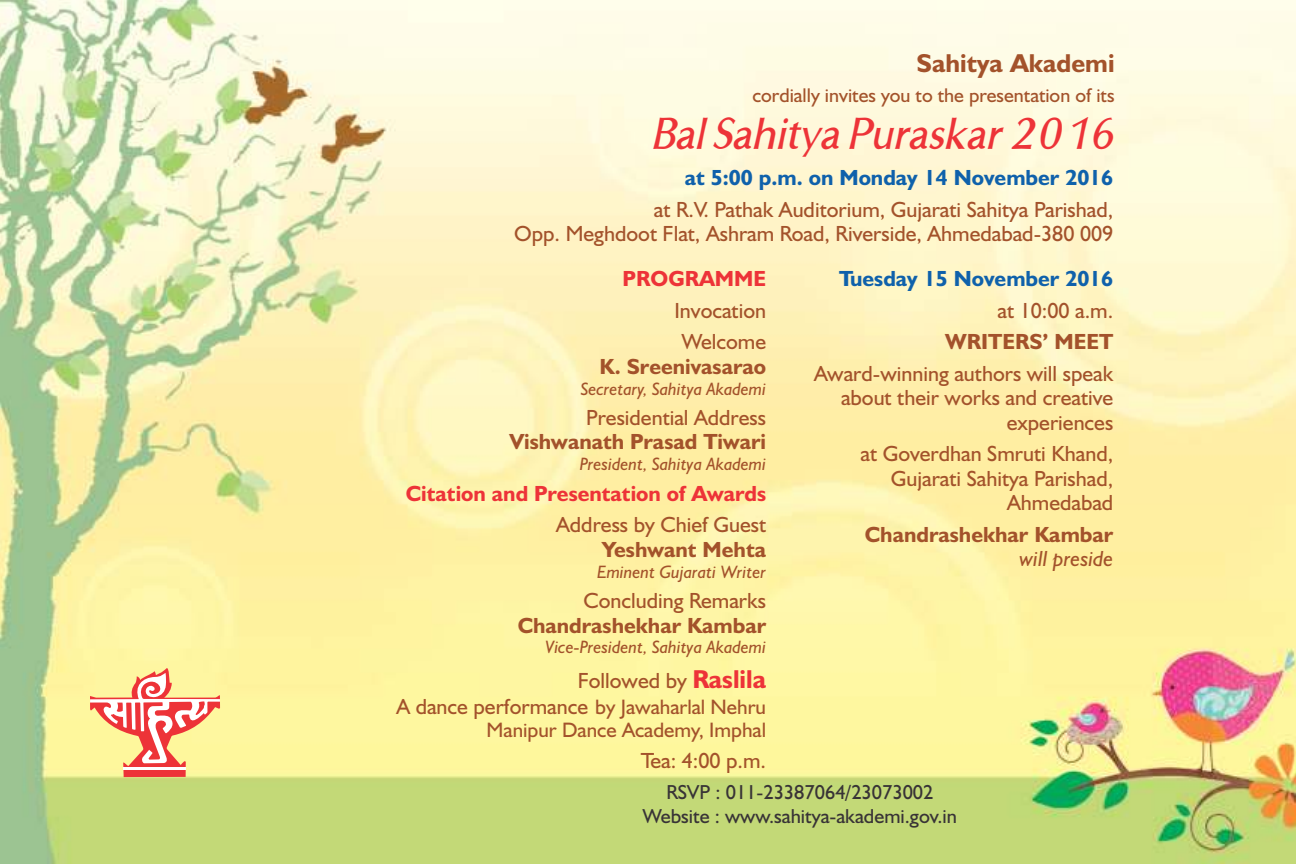
<style>
.page{position:relative;width:1296px;height:864px;background:#fff}
.page>*{position:absolute;margin:0;border:0;box-sizing:border-box;transform-origin:0 0}
.t1{font:italic 40px "SHREE025";color:#ed3338}
.t2{font:700 26px "Humanist 521 BT";color:#a3522b}
.t3{font:700 26px "Humanist 521 BT";color:#ed3338}
.t4{font:22px/24.4px "Humanist 521 BT";color:#a3522b;text-align:right}
.t5{font:700 22px "Humanist 521 BT";color:#a3522b}
.t6{font:700 22px "Humanist 521 BT";color:#0f61ab}
.t7{font:700 22px "Humanist 521 BT";color:#ed3338}
.t8{font:italic 22px "Humanist 521 BT";color:#a3522b}
.t9{font:21px "Humanist 521 BT";color:#a3522b}
.t10{font:20.4px/24.2px "Humanist 521 BT";color:#383336;text-align:center}
.t11{font:20px "Humanist 521 BT";color:#a3522b}
.t12{font:italic 18px "Humanist 521 BT";color:#a3522b}
.s1{font-size:21px}
</style>
<div class="page">
<img style="left:0;top:0;width:1296px;height:864px">
<svg style="left:90px;top:668px;width:130px;height:109px;background:#f9c191"></svg>
<hr style="left:123px;top:767px;width:63px;height:3px;background:#fff">
<p class="t2" style="left:917px;top:52px;width:199px">Sahitya Akademi</p>
<p class="t11" style="left:752px;top:87px;width:364px">cordially invites you to the presentation of its</p>
<h1 class="t1" style="left:651px;top:117px;width:465px">Bal Sahitya Puraskar 2016</h1>
<p class="t6" style="left:685px;top:169px;width:430px">at 5:00 p.m. on Monday 14 November 2016</p>
<p class="t4" style="left:514px;top:199px;width:601px;line-height:23.6px">at R.V. Pathak Auditorium, Gujarati Sahitya Parishad,<br>Opp. Meghdoot Flat, Ashram Road, Riverside, Ahmedabad-380 009</p>
<p class="t7" style="left:623px;top:270px;width:145px">PROGRAMME</p>
<p class="t4" style="left:674px;top:296px;width:93px;line-height:31.4px;text-align:center">Invocation<br>Welcome</p>
<p class="t5" style="left:600px;top:357px;width:168px">K. Sreenivasarao</p>
<p class="t12" style="left:581px;top:381px;width:187px">Secretary, Sahitya Akademi</p>
<p class="t4" style="left:586px;top:407px;width:181px">Presidential Address</p>
<p class="t5" style="left:509px;top:433px;width:258px">Vishwanath Prasad Tiwari</p>
<p class="t12" style="left:580px;top:457px;width:188px">President, Sahitya Akademi</p>
<p class="t7" style="left:406px;top:484px;width:362px">Citation and Presentation of Awards</p>
<p class="t4" style="left:556px;top:514px;width:211px">Address by Chief Guest</p>
<p class="t5" style="left:602px;top:540px;width:166px">Yeshwant Mehta</p>
<p class="t12" style="left:597px;top:564px;width:170px">Eminent Gujarati Writer</p>
<p class="t4" style="left:584px;top:590px;width:184px">Concluding Remarks</p>
<p class="t5" style="left:518px;top:616px;width:250px">Chandrashekhar Kambar</p>
<p class="t12" style="left:545px;top:640px;width:223px">Vice-President, Sahitya Akademi</p>
<p class="t4" style="left:396px;top:670px;width:371px;line-height:25.2px;text-align:left;text-indent:181px">Followed by<br>A dance performance <span class="s1">by Jawaharlal Nehru</span></p>
<p class="t9" style="left:487px;top:721px;width:281px">Manipur Dance Academy, Imphal</p>
<p class="t4" style="left:641px;top:751px;width:127px">Tea: 4:00 p.m.</p>
<p class="t3" style="left:692px;top:669px;width:75px">Raslila</p>
<p class="t6" style="left:839px;top:270px;width:276px">Tuesday 15 November 2016</p>
<p class="t4" style="left:998px;top:300px;width:117px">at 10:00 a.m.</p>
<p class="t5" style="left:945px;top:333px;width:169px">WRITERS’ MEET</p>
<p class="t4" style="left:814px;top:363px;width:301px">Award-winning authors will speak about their works and creative experiences</p>
<p class="t4" style="left:861px;top:443px;width:254px">at Goverdhan Smruti Khand,<br>Gujarati Sahitya Parishad,<br>Ahmedabad</p>
<p class="t5" style="left:865px;top:525px;width:250px">Chandrashekhar Kambar</p>
<p class="t8" style="left:1019px;top:549px;width:95px">will preside</p>
<p class="t10" style="left:643px;top:782px;width:315px">RSVP : 011-23387064/23073002<br>Website : www.sahitya-akademi.gov.in</p>
</div>
